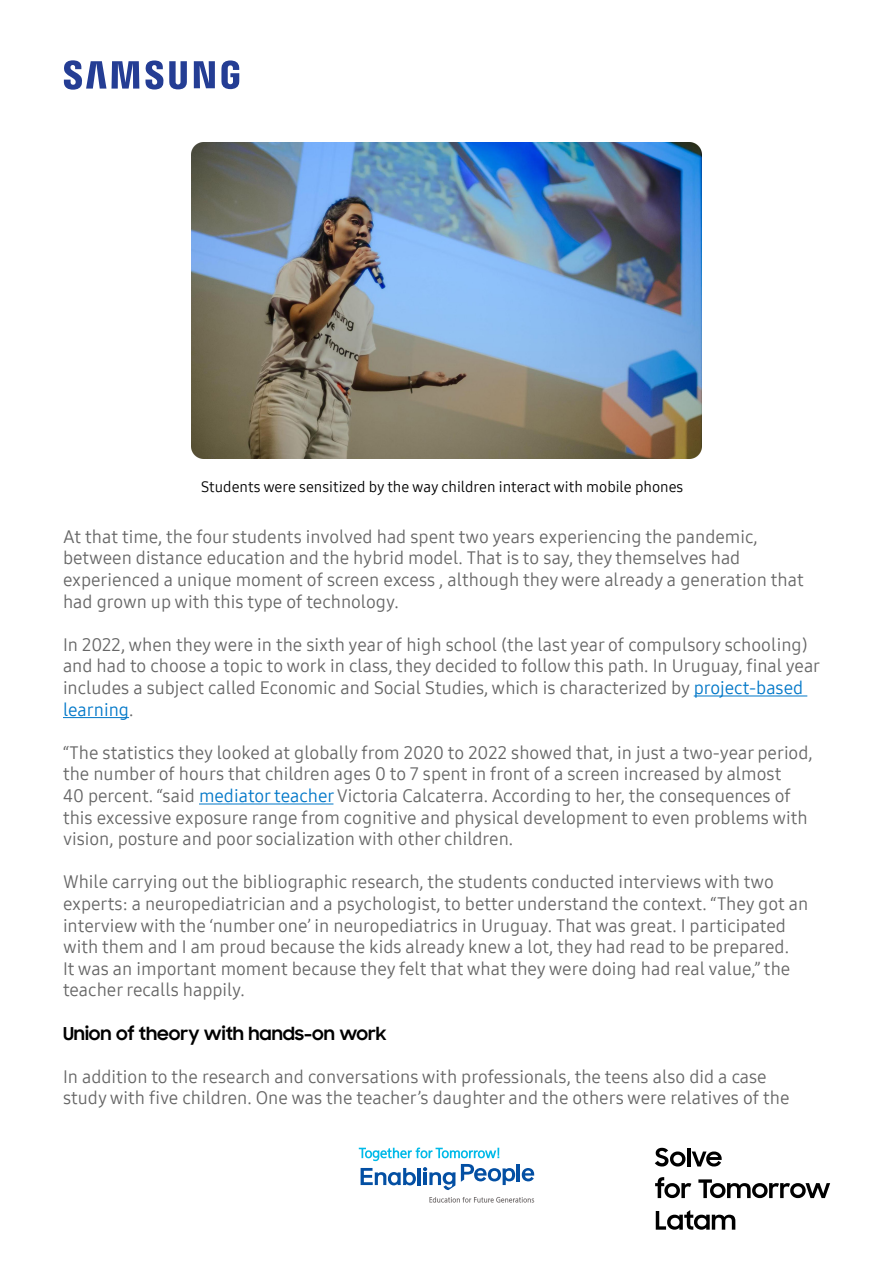
<style>
.page{position:relative;width:893px;height:1263px;background:#fff}
.page>*{position:absolute;margin:0;border:0;box-sizing:border-box;transform-origin:0 0}
.texto_corrido{font:18px/21.6px "Samsung One 400";color:#666}
.t1{font:700 18px "Samsung Sharp Sans";color:#000}
.legenda{font:15px "Samsung One 400";color:#000}
.s1{color:#0077c8}
</style>
<div class="page">
<svg style="left:64px;top:60px;width:175px;height:30px"></svg>
<svg style="left:655px;top:1148px;width:30px;height:18px"></svg>
<hr style="left:687px;top:1147px;width:3px;height:19px;background:#000">
<svg style="left:692px;top:1151px;width:30px;height:15px"></svg>
<svg style="left:655px;top:1177px;width:36px;height:21px"></svg>
<svg style="left:698px;top:1179px;width:132px;height:19px"></svg>
<svg style="left:656px;top:1210px;width:79px;height:20px"></svg>
<hr style="left:517px;top:1164px;width:3px;height:17px;background:#034fa3">
<svg style="left:522px;top:1168px;width:12px;height:13px"></svg>
<svg style="left:429px;top:1197px;width:105px;height:5px"></svg>
<svg style="left:359px;top:1147px;width:156px;height:43px"></svg>
<hr style="left:694px;top:696px;width:113px;height:1px;background:#0077c8">
<hr style="left:63px;top:717px;width:66px;height:1px;background:#0077c8">
<hr style="left:199px;top:804px;width:134px;height:1px;background:#0077c8">
<img style="left:191px;top:142px;width:510px;height:316px">
<p class="legenda" style="left:201px;top:477px;width:484px">Students were sensitized by the way children interact with mobile phones</p>
<p class="texto_corrido" style="left:63px;top:525px;width:742px">At that time, the four students involved had spent two years experiencing the pandemic, between distance education and the hybrid model. That is to say, they themselves had experienced a unique moment of screen excess , although they were already a generation that had grown up with this type of technology.</p>
<p class="texto_corrido" style="left:63px;top:633px;width:759px">In 2022, when they were in the sixth year of high school (the last year of compulsory schooling) and had to choose a topic to work in class, they decided to follow this path. In Uruguay, final year includes a subject called Economic and Social Studies, which is characterized by <span class="s1">project-based learning</span>.</p>
<p class="texto_corrido" style="left:63px;top:741px;width:751px">“The statistics they looked at globally from 2020 to 2022 showed that, in just a two-year period, the number of hours that children ages 0 to 7 spent in front of a screen increased by almost<br>40 percent. “said <span class="s1">mediator teacher</span> Victoria Calcaterra. According to her, the consequences of this excessive exposure range from cognitive and physical development to even problems with vision, posture and poor socialization with other children.</p>
<p class="texto_corrido" style="left:63px;top:871px;width:747px">While carrying out the bibliographic research, the students conducted interviews with two experts: a neuropediatrician and a psychologist, to better understand the context. “They got an interview with the ‘number one’ in neuropediatrics in Uruguay. That was great. I participated with them and I am proud because the kids already knew a lot, they had read to be prepared.<br>It was an important moment because they felt that what they were doing had real value,” the teacher recalls happily.</p>
<h2 class="t1" style="left:63px;top:1020px;width:325px">Union of theory with hands-on work</h2>
<p class="texto_corrido" style="left:63px;top:1065px;width:728px">In addition to the research and conversations with professionals, the teens also did a case study with five children. One was the teacher’s daughter and the others were relatives of the</p>
</div>
